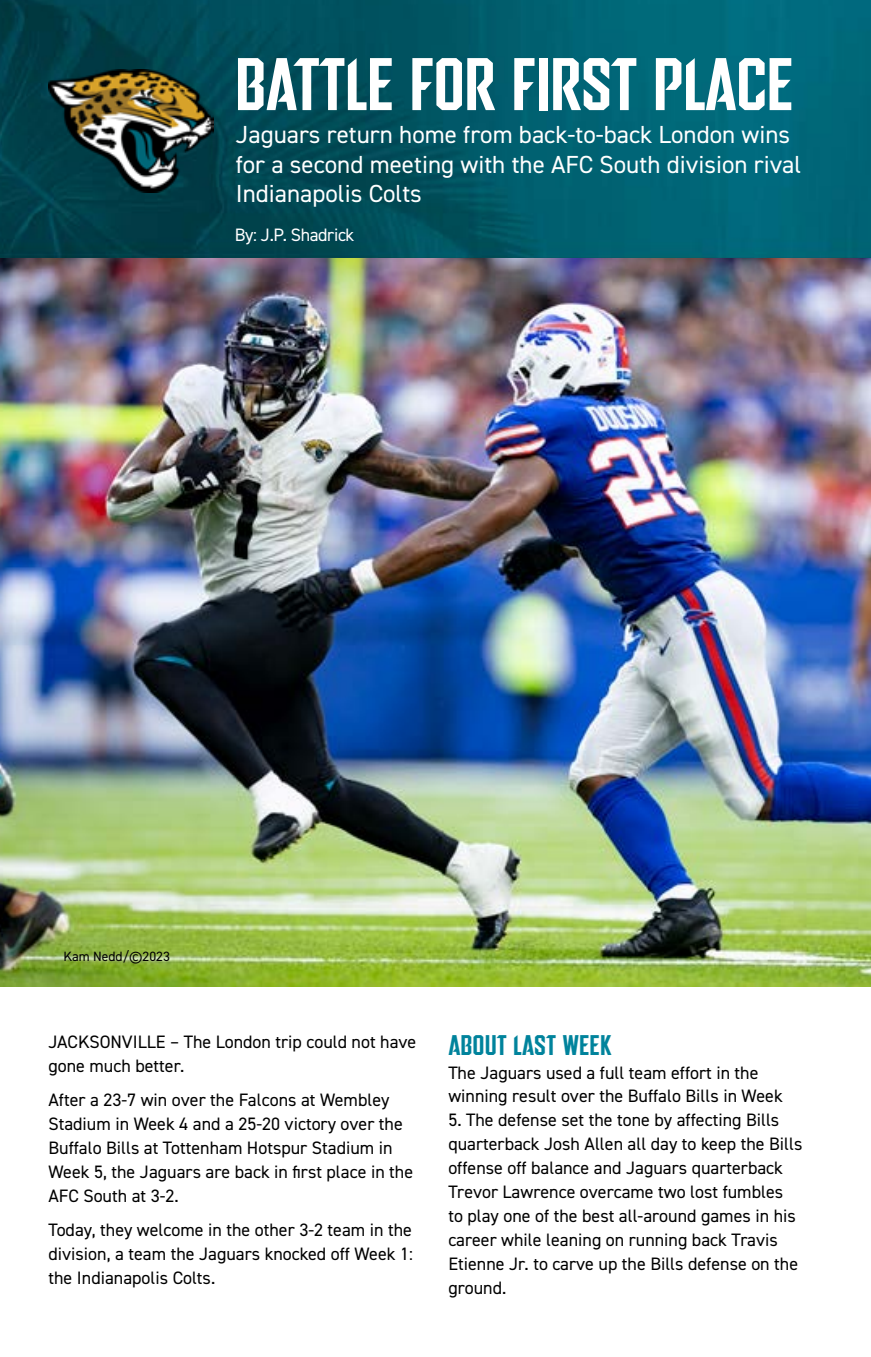
<style>
.page{position:relative;width:871px;height:1357px;background:#fff}
.page>*{position:absolute;margin:0;border:0;box-sizing:border-box;transform-origin:0 0}
.t1{font:700 76.5px "Jaguars Newer";letter-spacing:-.01em;color:#fff}
.t2{font:700 29.25px "Jaguars Newer";color:#00839c}
.t3{font:24.75px/29.7px "DIN2014";color:#fff}
.t4{font:18px/23.8px "DIN2014";color:#000}
.t5{font:18px "DIN2014";letter-spacing:-.02em;color:#fff}
.t6{font:13.5px "DIN2014";color:#000}
</style>
<div class="page">
<img style="left:0;top:0;width:871px;height:986px">
<img style="left:0;top:259px;width:870px;height:727px">
<img style="left:48px;top:69px;width:165px;height:123px">
<h1 class="t1" style="left:235px;top:45px;width:560px">BATTLE FOR FIRST PLACE</h1>
<h3 class="t3" style="left:236px;top:119px;width:567px">Jaguars return home from back-to-back London wins for a second meeting with the AFC South division rival<br>Indianapolis Colts</h3>
<p class="t5" style="left:235px;top:223px;width:121px">By: J.P. Shadrick</p>
<p class="t6" style="left:64px;top:947px;width:108px">Kam Nedd/©2023</p>
<p class="t4" style="left:48px;top:1029px;width:369px">JACKSONVILLE – The London trip could not have gone much better.</p>
<p class="t4" style="left:48px;top:1087px;width:366px">After a 23-7 win over the Falcons at Wembley Stadium in Week 4 and a 25-20 victory over the Buffalo Bills at Tottenham Hotspur Stadium in Week 5, the Jaguars are back in first place in the AFC South at 3-2.</p>
<p class="t4" style="left:48px;top:1217px;width:366px;text-align:justify">Today, they welcome in the other 3-2 team in the division, a team the Jaguars knocked off Week 1: the Indianapolis Colts.</p>
<h2 class="t2" style="left:448px;top:1029px;width:165px">ABOUT LAST WEEK</h2>
<p class="t4" style="left:448px;top:1060px;width:336px">The Jaguars used a full team effort in the winning result over the Buffalo Bills in Week</p>
<p class="t4" style="left:448px;top:1108px;width:356px">5. The defense set the tone by affecting Bills quarterback Josh Allen all day to keep the Bills offense off balance and Jaguars quarterback Trevor Lawrence overcame two lost fumbles<br>to play one of the best all-around games in his career while leaning on running back Travis Etienne Jr. to carve up the Bills defense on the ground.</p>
</div>
